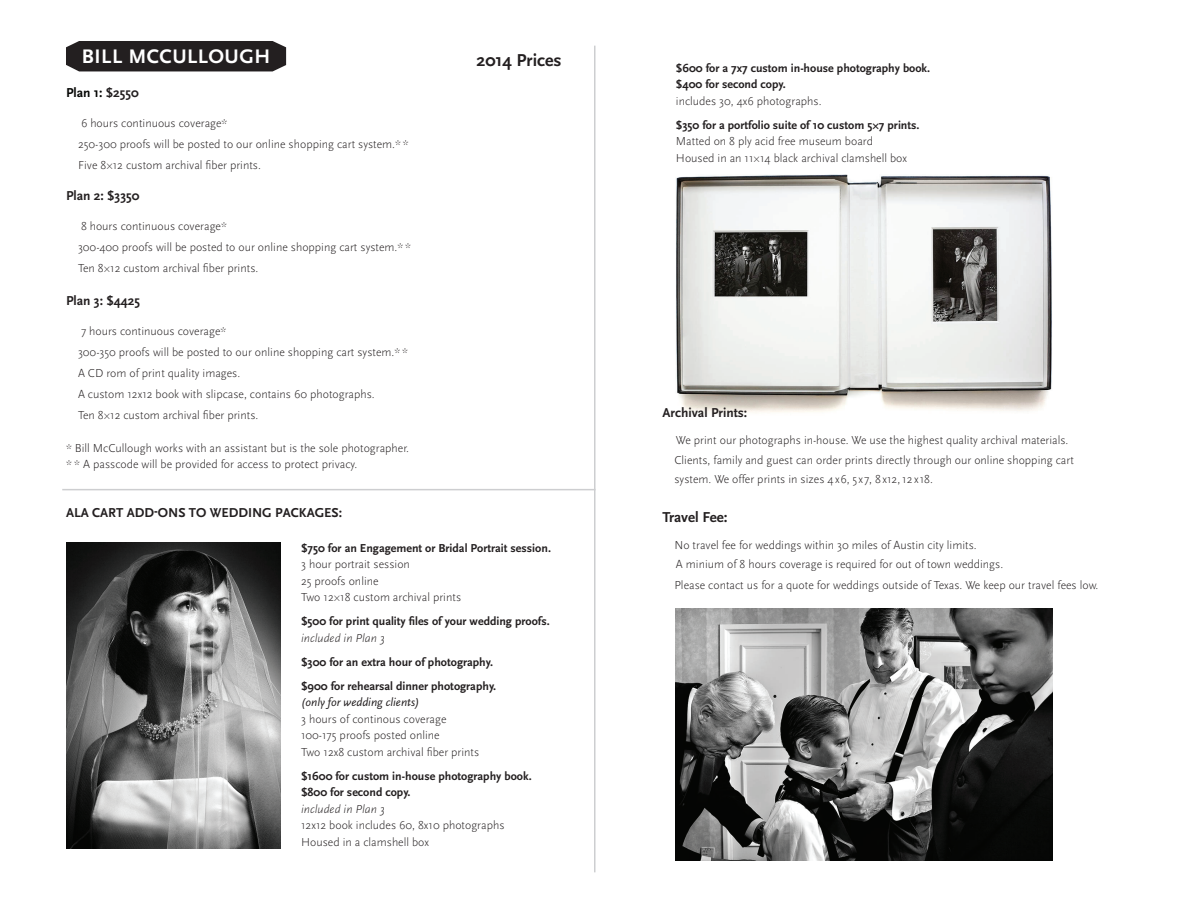
<style>
.page{position:relative;width:1188px;height:918px;background:#fff}
.page>*{position:absolute;margin:0;border:0;box-sizing:border-box;transform-origin:0 0}
.t1{font:700 20.55px "Scala Sans OT";letter-spacing:.02em;color:#fff}
.t2{font:700 18px "Scala Sans OT";color:#231f20}
.t3{font:700 15px "Scala Sans OT";color:#231f20}
.t4{font:700 13.5px "Scala Sans OT";color:#231f20}
.t5{font:700 13.5px "Scala Sans OT";color:#040503}
.t6{font:300 12px/21px "Scala Sans OT";color:#231f20}
.t7{font:700 12px/16.5px "Scala Sans OT";color:#231f20}
.t8{font:italic 300 12px "Scala Sans OT";color:#231f20}
.t9{font:italic 12px "Scala Sans OT";color:#231f20}
.s1{color:#231f20}
</style>
<div class="page">
<img style="left:676px;top:174px;width:376px;height:239px">
<hr style="left:594px;top:46px;width:2px;height:826px;background:#cdced0">
<hr style="left:62px;top:489px;width:534px;height:1px;background:#cdced0">
<img style="left:66px;top:543px;width:215px;height:306px">
<img style="left:675px;top:608px;width:378px;height:252px">
<div style="left:66px;top:41px;width:220px;height:30px;background:#231f20"></div>
<h1 class="t1" style="left:82px;top:45px;width:190px">BILL MCCULLOUGH</h1>
<h2 class="t2" style="left:476px;top:50px;width:87px">2014 Prices</h2>
<p class="t5" style="left:66px;top:85px;width:74px">Plan 1: <span class="s1">$2550</span></p>
<p class="t6" style="left:78px;top:112px;width:332px">6 hours continuous coverage*<br>250-300 proofs will be posted to our online shopping cart system.* *<br>Five 8×12 custom archival fiber prints.</p>
<p class="t4" style="left:66px;top:188px;width:75px">Plan 2: $3350</p>
<p class="t6" style="left:78px;top:216px;width:335px">8 hours continuous coverage*<br>300-400 proofs will be posted to our online shopping cart system.* *<br>Ten 8×12 custom archival fiber prints.</p>
<p class="t4" style="left:66px;top:293px;width:76px">Plan 3: $4425</p>
<p class="t6" style="left:78px;top:321px;width:332px">7 hours continuous coverage*<br>300-350 proofs will be posted to our online shopping cart system.* * A CD rom of print quality images.<br>A custom 12x12 book with slipcase, contains 60 photographs.<br>Ten 8×12 custom archival fiber prints.</p>
<p class="t6" style="left:66px;top:440px;width:345px;line-height:16.5px">* Bill McCullough works with an assistant but is the sole photographer. * * A passcode will be provided for access to protect privacy.</p>
<p class="t4" style="left:66px;top:505px;width:278px">ALA CART ADD-ONS TO WEDDING PACKAGES:</p>
<p class="t7" style="left:301px;top:540px;width:251px">$750 for an Engagement or Bridal Portrait session.</p>
<p class="t6" style="left:301px;top:556px;width:162px;line-height:16.5px">3 hour portrait session<br>25 proofs online<br>Two 12×18 custom archival prints</p>
<p class="t7" style="left:301px;top:613px;width:250px">$500 for print quality files of your wedding proofs.</p>
<p class="t8" style="left:301px;top:631px;width:85px">included in Plan 3</p>
<p class="t7" style="left:301px;top:650px;width:197px;line-height:24px">$300 for an extra hour of photography. $900 for rehearsal dinner photography.</p>
<p class="t9" style="left:301px;top:696px;width:120px">(only for wedding clients)</p>
<p class="t6" style="left:301px;top:711px;width:180px;line-height:16.5px">3 hours of continous coverage<br>100-175 proofs posted online<br>Two 12x8 custom archival fiber prints</p>
<p class="t7" style="left:301px;top:768px;width:232px">$1600 for custom in-house photography book. $800 for second copy.</p>
<p class="t8" style="left:301px;top:802px;width:85px">included in Plan 3</p>
<p class="t6" style="left:301px;top:817px;width:205px;line-height:16.5px">12x12 book includes 60, 8x10 photographs<br>Housed in a clamshell box</p>
<p class="t7" style="left:676px;top:60px;width:256px">$600 for a 7x7 custom in-house photography book. $400 for second copy.</p>
<p class="t6" style="left:676px;top:91px;width:147px">includes 30, 4x6 photographs.</p>
<p class="t7" style="left:676px;top:117px;width:245px">$350 for a portfolio suite of 10 custom 5×7 prints.</p>
<p class="t6" style="left:676px;top:133px;width:233px;line-height:16.5px">Matted on 8 ply acid free museum board<br>Housed in an 11×14 black archival clamshell box</p>
<p class="t4" style="left:662px;top:405px;width:86px">Archival Prints:</p>
<p class="t6" style="left:674px;top:431px;width:401px;line-height:19.5px">We print our photographs in-house. We use the highest quality archival materials.<br>Clients, family and guest can order prints directly through our online shopping cart system. We offer prints in sizes 4x6, 5 x 7, 8 x12, 12 x 18.</p>
<p class="t3" style="left:662px;top:508px;width:67px">Travel Fee:</p>
<p class="t6" style="left:674px;top:535px;width:330px;line-height:19.5px">No travel fee for weddings within 30 miles of Austin city limits.<br>A minium of 8 hours coverage is required for out of town weddings.</p>
<p class="t6" style="left:674px;top:575px;width:425px">Please contact us for a quote for weddings outside of Texas. We keep our travel fees low.</p>
</div>
